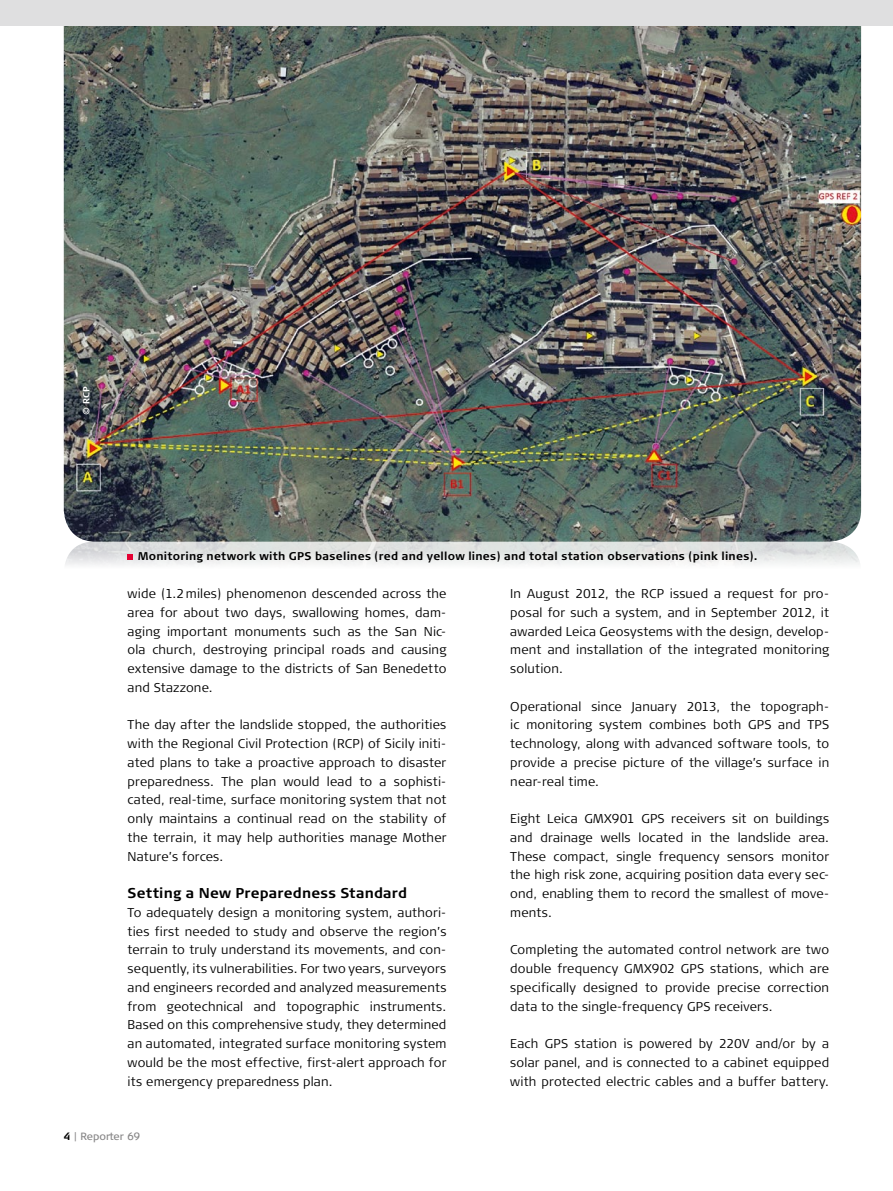
<style>
.page{position:relative;width:893px;height:1191px;background:#fff}
.page>*{position:absolute;margin:0;border:0;box-sizing:border-box;transform-origin:0 0}
.t1{font:700 14.25px "Signa Column";letter-spacing:.015em;color:#000}
.t2{font:300 12.75px/18.8px "Signa Column";letter-spacing:.015em;color:#000;text-align:justify}
.t3{font:700 11.25px "Signa Column";letter-spacing:.02em;color:#000}
.t4{font:10.5px "Signa Column";letter-spacing:-.005em;color:#868586}
.t5{font:700 9px "Signa Column";color:#fff}
.s1{font-weight:700;color:#000}
</style>
<div class="page">
<img style="left:64px;top:26px;width:797px;height:516px">
<svg style="left:65px;top:542px;width:795px;height:23px;fill:#e4e6e4"></svg>
<svg style="left:128px;top:554px;width:5px;height:5px"></svg>
<div style="left:0;top:0;width:893px;height:26px;background:#dfdfe0"></div>
<p class="t5" style="left:81px;top:415px;width:30px;rotate:-90deg">© RCP</p>
<p class="t3" style="left:138px;top:550px;width:621px">Monitoring network with GPS baselines (red and yellow lines) and total station observations (pink lines).</p>
<p class="t2" style="left:128px;top:584px;width:320px">wide (1.2miles) phenomenon descended across the area for about two days, swallowing homes, dam&shy;aging important monuments such as the San Nic&shy;ola church, destroying principal roads and causing extensive damage to the districts of San Benedetto and Stazzone.</p>
<p class="t2" style="left:128px;top:715px;width:320px">The day after the landslide stopped, the authorities with the Regional Civil Protection (RCP) of Sicily initi&shy;ated plans to take a proactive approach to disaster preparedness. The plan would lead to a sophisti&shy;cated, real-time, surface monitoring system that not only maintains a continual read on the stability of the terrain, it may help authorities manage Mother Nature’s forces.</p>
<p class="t1" style="left:128px;top:884px;width:281px">Setting a New Preparedness Standard</p>
<p class="t2" style="left:128px;top:903px;width:320px">To adequately design a monitoring system, authori&shy;ties first needed to study and observe the region’s terrain to truly understand its movements, and con&shy;sequently, its vulnerabilities. For two years, surveyors and engineers recorded and analyzed measurements from geotechnical and topographic instruments.<br>Based on this comprehensive study, they determined an automated, integrated surface monitoring system would be the most effective, first-alert approach for its emergency preparedness plan.</p>
<p class="t2" style="left:510px;top:584px;width:320px">In August 2012, the RCP issued a request for pro&shy;posal for such a system, and in September 2012, it awarded Leica Geosystems with the design, develop&shy;ment and installation of the integrated monitoring solution.</p>
<p class="t2" style="left:510px;top:697px;width:320px">Operational since January 2013, the topograph&shy;ic monitoring system combines both GPS and TPS technology, along with advanced software tools, to provide a precise picture of the village’s surface in near-real time.</p>
<p class="t2" style="left:510px;top:809px;width:320px">Eight Leica GMX901 GPS receivers sit on buildings and drainage wells located in the landslide area.<br>These compact, single frequency sensors monitor the high risk zone, acquiring position data every sec&shy;ond, enabling them to record the smallest of move&shy;ments.</p>
<p class="t2" style="left:510px;top:940px;width:320px">Completing the automated control network are two double frequency GMX902 GPS stations, which are specifically designed to provide precise correction data to the single-frequency GPS receivers.</p>
<p class="t2" style="left:510px;top:1034px;width:320px">Each GPS station is powered by 220V and/or by a solar panel, and is connected to a cabinet equipped with protected electric cables and a buffer battery.</p>
<p class="t4" style="left:64px;top:1129px;width:78px"><span class="s1">4</span> | Reporter 69</p>
</div>
